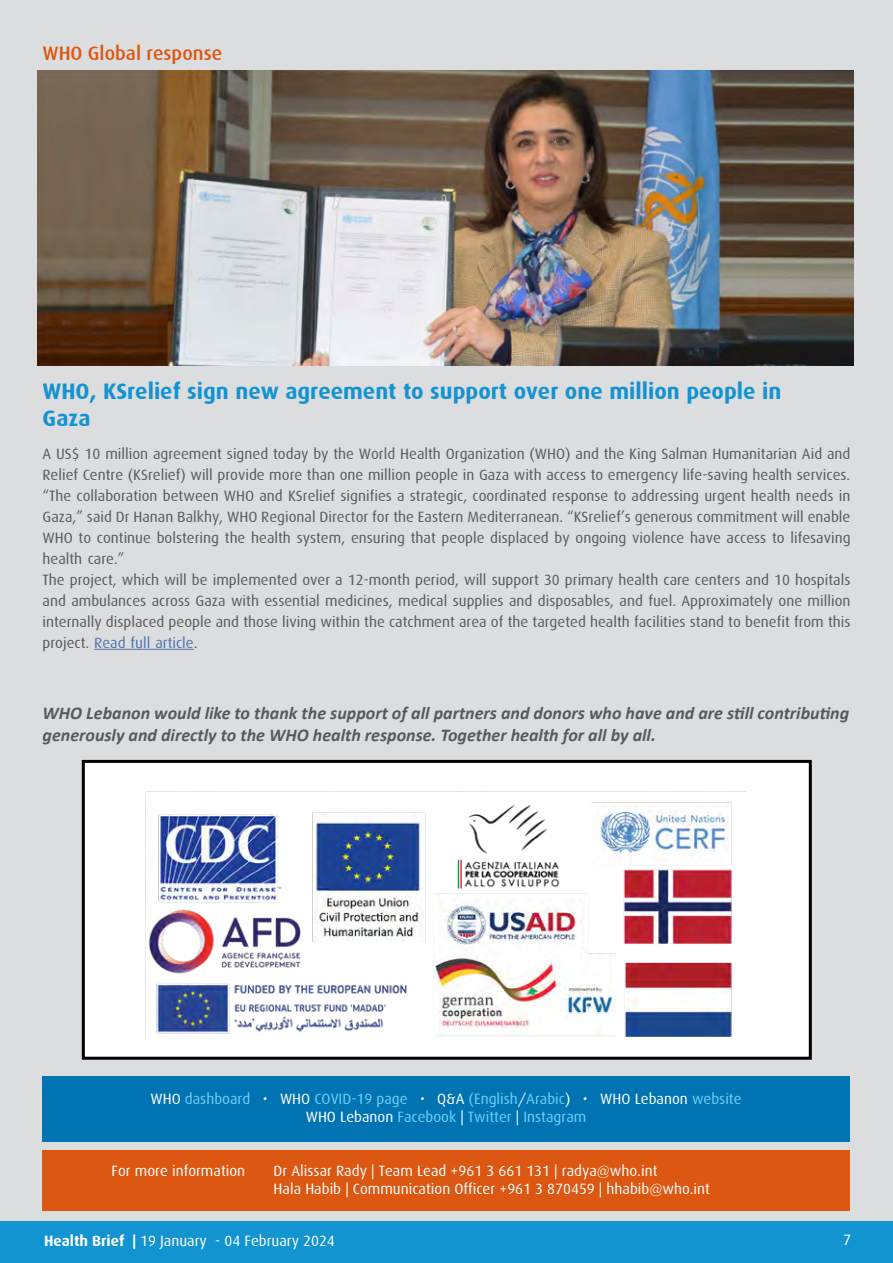
<style>
.page{position:relative;width:893px;height:1263px;background:#fff}
.page>*{position:absolute;margin:0;border:0;box-sizing:border-box;transform-origin:0 0}
.t1{font:700 22.5px/27px "Dax";color:#1393d2}
.t2{font:500 19.5px "Dax";color:#db5712}
.t3{font:italic 700 18px/21.6px "Calibri";color:#58595b}
.t4{font:15px/21px "Dax";color:#58595b}
.t5{font:15px/18px "Dax";color:#fff}
.t6{font:15px/18px "Dax";color:#6ecff5;text-align:center}
.s1{color:#4f73ad}
.s2{color:#fff}
.s3{font-weight:700}
</style>
<div class="page">
<div style="left:0;top:1220px;width:893px;height:43px;background:#1294d1"></div>
<div style="left:0;top:0;width:893px;height:1220px;background:#dcddde"></div>
<div style="left:43px;top:1076px;width:807px;height:66px;background:#0073b3"></div>
<div style="left:43px;top:1150px;width:807px;height:61px;background:#db5712"></div>
<div style="left:83px;top:761px;width:727px;height:297px;background:#fff"></div>
<div style="left:82px;top:760px;width:730px;height:300px;border:3px solid #000"></div>
<img style="left:145px;top:791px;width:602px;height:246px">
<hr style="left:94px;top:649px;width:100px;height:1px;background:#4f73ad">
<img style="left:38px;top:70px;width:816px;height:296px">
<h2 class="t2" style="left:43px;top:43px;width:181px">WHO Global response</h2>
<h1 class="t1" style="left:43px;top:378px;width:740px">WHO, KSrelief sign new agreement to support over one million people in<br>Gaza</h1>
<p class="t4" style="left:43px;top:443px;width:809px">A US$ 10 million agreement signed today by the World Health Organization (WHO) and the King Salman Humanitarian Aid and Relief Centre (KSrelief) will provide more than one million people in Gaza with access to emergency life-saving health services. “The collaboration between WHO and KSrelief signifies a strategic, coordinated response to addressing urgent health needs in Gaza,” said Dr Hanan Balkhy, WHO Regional Director for the Eastern Mediterranean. “KSrelief’s generous commitment will enable WHO to continue bolstering the health system, ensuring that people displaced by ongoing violence have access to lifesaving health care.”<br>The project, which will be implemented over a 12-month period, will support 30 primary health care centers and 10 hospitals and ambulances across Gaza with essential medicines, medical supplies and disposables, and fuel. Approximately one million internally displaced people and those living within the catchment area of the targeted health facilities stand to benefit from this project. <span class="s1">Read full article</span>.</p>
<p class="t3" style="left:43px;top:702px;width:808px">WHO Lebanon would like to thank the support of all partners and donors who have and are still contributing generously and directly to the WHO health response. Together health for all by all.</p>
<p class="t6" style="left:150px;top:1090px;width:593px"><span class="s2">WHO</span> dashboard <span class="s2">• WHO</span> COVID-19 page <span class="s2">• Q&amp;A</span> (English<span class="s2">/</span>Arabic<span class="s2">) • WHO Lebanon</span> website<br><span class="s2">WHO Lebanon</span> Facebook <span class="s2">|</span> Twitter <span class="s2">|</span> Instagram</p>
<p class="t5" style="left:112px;top:1161px;width:135px">For more information</p>
<p class="t5" style="left:274px;top:1161px;width:438px">Dr Alissar Rady | Team Lead +961 3 661 131 | radya@who.int<br>Hala Habib | Communication Officer +961 3 870459 | hhabib@who.int</p>
<p class="t5" style="left:44px;top:1232px;width:292px"><span class="s3">Health Brief |</span> 19 January - 04 February 2024</p>
<p class="t5" style="left:843px;top:1231px;width:9px">7</p>
</div>
